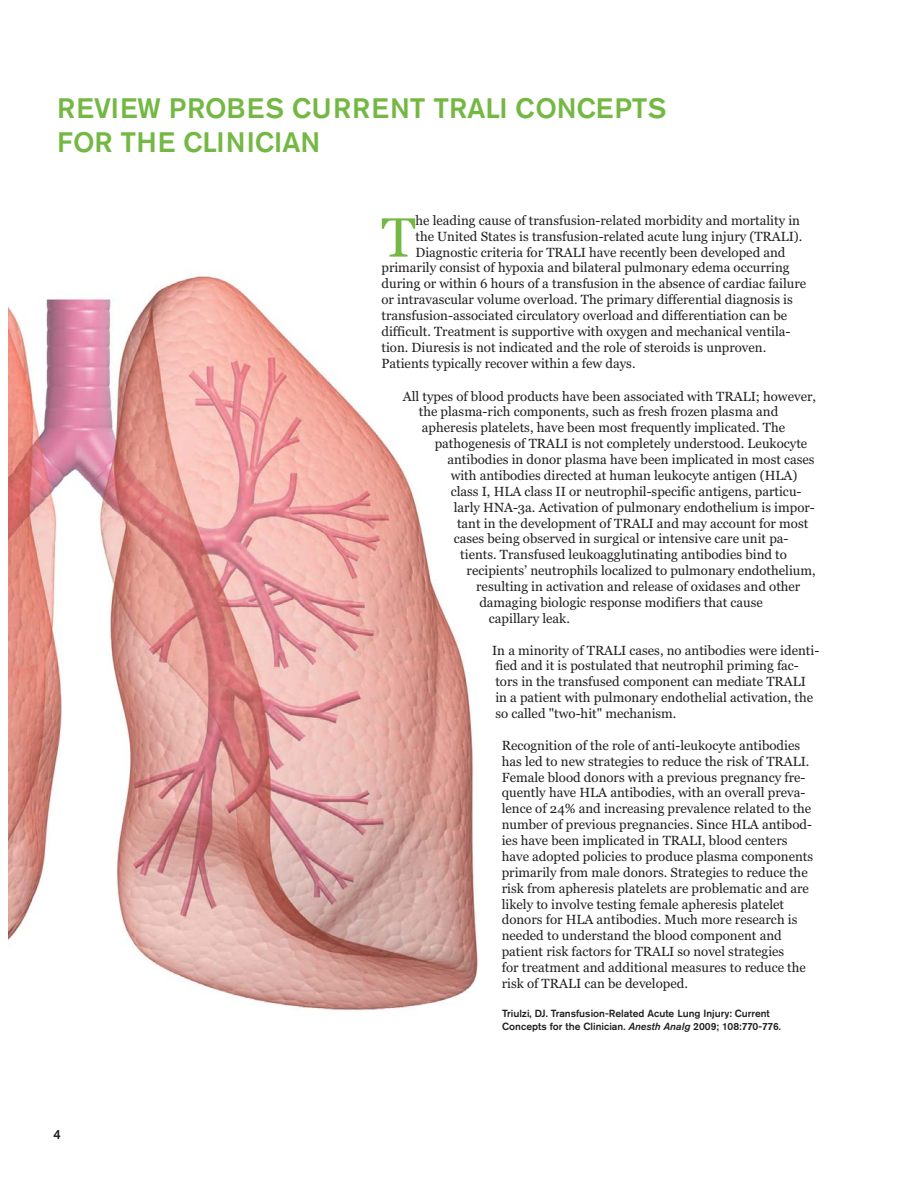
<style>
.page{position:relative;width:918px;height:1188px;background:#fff}
.page>*{position:absolute;margin:0;border:0;box-sizing:border-box;transform-origin:0 0}
.t1{font:55.2px "Georgia";color:#74b843}
.t2{font:500 27.9px/33.5px "Akzidenz Grotesk Std";color:#74b843}
.t3{font:13.2px/15.9px "Georgia";color:#231f20}
.t4{font:500 13.2px "Akzidenz Grotesk Std";color:#231f20}
.t5{font:500 10.35px/12.3px "Akzidenz Grotesk Std";color:#231f20}
.s1{font-style:italic}
</style>
<div class="page">
<img style="left:9px;top:276px;width:469px;height:735px">
<h2 class="t2" style="left:57px;top:94px;width:610px">REVIEW PROBES CURRENT TRALI CONCEPTS<br>FOR THE CLINICIAN</h2>
<h1 class="t1" style="left:381px;top:215px;width:36px">T</h1>
<p class="t3" style="left:415px;top:213px;width:386px">he leading cause of transfusion-related morbidity and mortality in</p>
<p class="t3" style="left:415px;top:229px;width:389px">the United States is transfusion-related acute lung injury (TRALI).</p>
<p class="t3" style="left:415px;top:245px;width:372px">Diagnostic criteria for TRALI have recently been developed and</p>
<p class="t3" style="left:381px;top:261px;width:410px">primarily consist of hypoxia and bilateral pulmonary edema occurring</p>
<p class="t3" style="left:381px;top:277px;width:426px">during or within 6 hours of a transfusion in the absence of cardiac failure</p>
<p class="t3" style="left:381px;top:293px;width:413px">or intravascular volume overload. The primary differential diagnosis is</p>
<p class="t3" style="left:381px;top:309px;width:407px">transfusion-associated circulatory overload and differentiation can be</p>
<p class="t3" style="left:381px;top:324px;width:411px">difficult. Treatment is supportive with oxygen and mechanical ventila-</p>
<p class="t3" style="left:381px;top:340px;width:386px">tion. Diuresis is not indicated and the role of steroids is unproven.</p>
<p class="t3" style="left:381px;top:356px;width:256px">Patients typically recover within a few days.</p>
<p class="t4" style="left:54px;top:1130px;width:9px">4</p>
<p class="t3" style="left:419px;top:389px;width:399px;text-indent:-16px">All types of blood products have been associated with TRALI; however, the plasma-rich components, such as fresh frozen plasma and apheresis platelets, have been most frequently implicated. The</p>
<p class="t3" style="left:435px;top:437px;width:374px">pathogenesis of TRALI is not completely understood. Leukocyte</p>
<p class="t3" style="left:447px;top:453px;width:369px">antibodies in donor plasma have been implicated in most cases</p>
<p class="t3" style="left:451px;top:468px;width:348px">with antibodies directed at human leukocyte antigen (HLA)</p>
<p class="t3" style="left:451px;top:484px;width:352px">class I, HLA class II or neutrophil-specific antigens, particu-</p>
<p class="t3" style="left:454px;top:500px;width:363px">larly HNA-3a. Activation of pulmonary endothelium is impor-</p>
<p class="t3" style="left:457px;top:516px;width:353px">tant in the development of TRALI and may account for most</p>
<p class="t3" style="left:454px;top:532px;width:336px">cases being observed in surgical or intensive care unit pa-</p>
<p class="t3" style="left:460px;top:548px;width:328px">tients. Transfused leukoagglutinating antibodies bind to</p>
<p class="t3" style="left:467px;top:564px;width:351px">recipients’ neutrophils localized to pulmonary endothelium,</p>
<p class="t3" style="left:476px;top:580px;width:326px">resulting in activation and release of oxidases and other</p>
<p class="t3" style="left:479px;top:595px;width:285px">damaging biologic response modifiers that cause</p>
<p class="t3" style="left:489px;top:611px;width:82px">capillary leak.</p>
<p class="t3" style="left:492px;top:643px;width:329px">In a minority of TRALI cases, no antibodies were identi&shy;fied and it is postulated that neutrophil priming fac&shy;tors in the transfused component can mediate TRALI<br>in a patient with pulmonary endothelial activation, the so called "two-hit" mechanism.</p>
<p class="t3" style="left:502px;top:738px;width:313px">Recognition of the role of anti-leukocyte antibodies has led to new strategies to reduce the risk of TRALI.<br>Female blood donors with a previous pregnancy fre&shy;quently have HLA antibodies, with an overall preva&shy;lence of 24% and increasing prevalence related to the number of previous pregnancies. Since HLA antibod&shy;ies have been implicated in TRALI, blood centers have adopted policies to produce plasma components primarily from male donors. Strategies to reduce the risk from apheresis platelets are problematic and are likely to involve testing female apheresis platelet donors for HLA antibodies. Much more research is needed to understand the blood component and patient risk factors for TRALI so novel strategies<br>for treatment and additional measures to reduce the risk of TRALI can be developed.</p>
<p class="t5" style="left:502px;top:1008px;width:280px">Triulzi, DJ. Transfusion-Related Acute Lung Injury: Current<br>Concepts for the Clinician. <span class="s1">Anesth Analg</span> 2009; 108:770-776.</p>
</div>
